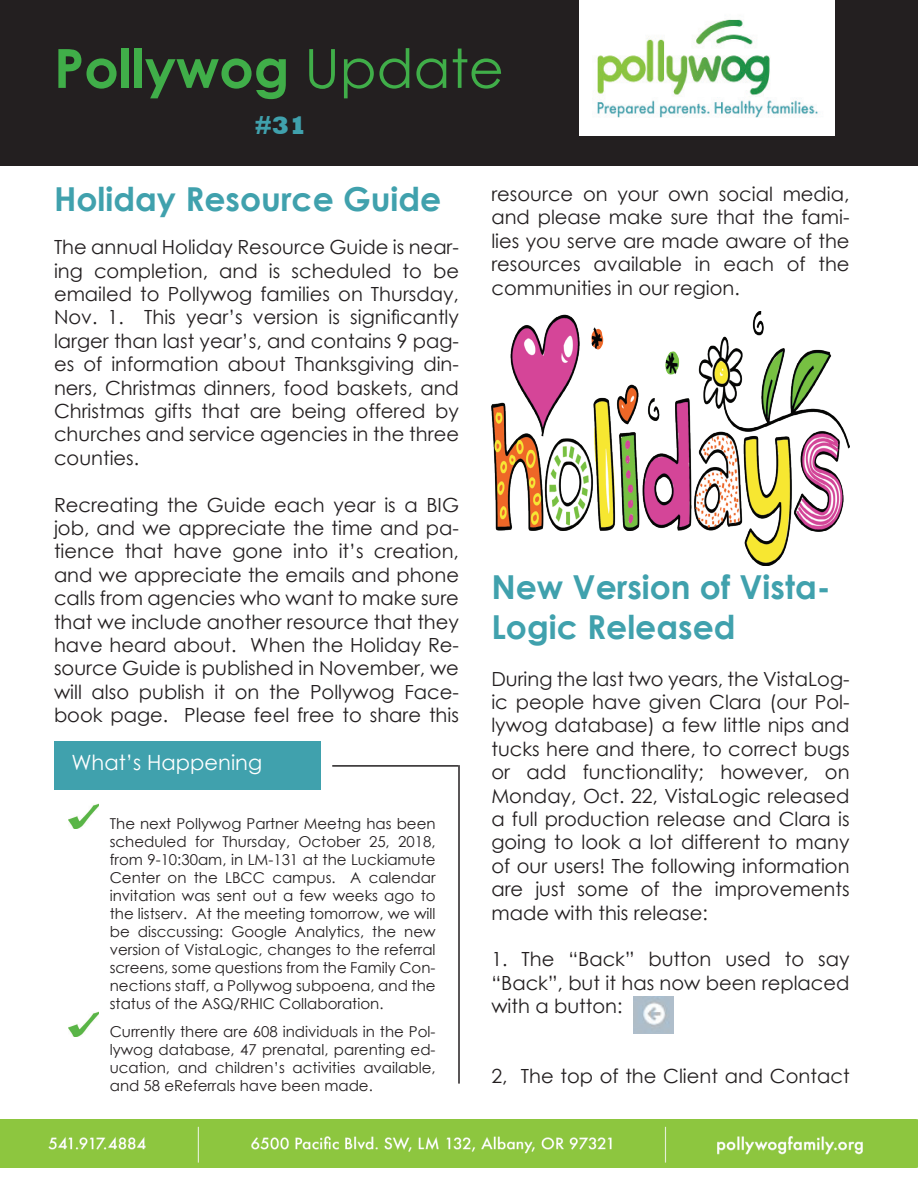
<style>
.page{position:relative;width:918px;height:1188px;background:#fff}
.page>*{position:absolute;margin:0;border:0;box-sizing:border-box;transform-origin:0 0}
.t1{font:700 54px "Century Gothic";color:#40ae49}
.t2{font:700 33px/39.6px "Century Gothic";color:#40a1ad}
.t3{font:800 25.5px "Rockwell";color:#40a1ad}
.t4{font:21px "Century Gothic";color:#fff}
.t5{font:19.5px/23.4px "Century Gothic";color:#231f20;text-align:justify}
.t6{font:15px/18px "Century Gothic";color:#231f20;text-align:justify}
.s1{font-weight:400}
</style>
<div class="page">
<div style="left:0;top:0;width:918px;height:166px;background:#231f20"></div>
<img style="left:580px;top:0;width:255px;height:136px">
<div style="left:54px;top:742px;width:266px;height:48px;background:#40a1ad"></div>
<hr style="left:332px;top:765px;width:126px;height:2px;background:#231f20">
<hr style="left:458px;top:765px;width:2px;height:319px;background:#231f20">
<img style="left:68px;top:804px;width:31px;height:25px">
<img style="left:68px;top:1012px;width:31px;height:25px">
<img style="left:0;top:1119px;width:917px;height:49px">
<img style="left:633px;top:996px;width:41px;height:37px">
<img style="left:491px;top:311px;width:359px;height:254px">
<h1 class="t1" style="left:54px;top:27px;width:451px">Pollywog <span class="s1">Update</span></h1>
<h3 class="t3" style="left:255px;top:111px;width:54px">#31</h3>
<h2 class="t2" style="left:54px;top:178px;width:389px">Holiday Resource Guide</h2>
<p class="t5" style="left:54px;top:235px;width:407px">The annual Holiday Resource Guide is near&shy;ing completion, and is scheduled to be emailed to Pollywog families on Thursday, Nov. 1. This year’s version is significantly larger than last year’s, and contains 9 pag&shy;es of information about Thanksgiving din&shy;ners, Christmas dinners, food baskets, and Christmas gifts that are being offered by churches and service agencies in the three counties.</p>
<p class="t5" style="left:54px;top:493px;width:407px">Recreating the Guide each year is a BIG job, and we appreciate the time and pa&shy;tience that have gone into it’s creation, and we appreciate the emails and phone calls from agencies who want to make sure that we include another resource that they have heard about. When the Holiday Re&shy;source Guide is published in November, we will also publish it on the Pollywog Face&shy;book page. Please feel free to share this</p>
<p class="t4" style="left:71px;top:748px;width:192px">What’s Happening</p>
<p class="t6" style="left:110px;top:814px;width:327px">The next Pollywog Partner Meetng has been scheduled for Thursday, October 25, 2018, from 9-10:30am, in LM-131 at the Luckiamute Center on the LBCC campus. A calendar invitation was sent out a few weeks ago to the listserv. At the meeting tomorrow, we will be disccussing: Google Analytics, the new version of VistaLogic, changes to the referral screens, some questions from the Family Con&shy;nections staff, a Pollywog subpoena, and the status of the ASQ/RHIC Collaboration.</p>
<p class="t6" style="left:110px;top:1022px;width:327px">Currently there are 608 individuals in the Pol&shy;lywog database, 47 prenatal, parenting ed&shy;ucation, and children’s activities available, and 58 eReferrals have been made.</p>
<p class="t5" style="left:491px;top:182px;width:360px">resource on your own social media, and please make sure that the fami&shy;lies you serve are made aware of the resources available in each of the communities in our region.</p>
<h2 class="t2" style="left:491px;top:566px;width:341px">New Version of Vista-<br>Logic Released</h2>
<p class="t5" style="left:491px;top:667px;width:360px">During the last two years, the VistaLog&shy;ic people have given Clara (our Pol&shy;lywog database) a few little nips and tucks here and there, to correct bugs or add functionality; however, on Monday, Oct. 22, VistaLogic released a full production release and Clara is going to look a lot different to many of our users! The following information are just some of the improvements made with this release:</p>
<p class="t5" style="left:491px;top:947px;width:360px">1. The “Back” button used to say “Back”, but it has now been replaced with a button:</p>
<p class="t5" style="left:491px;top:1064px;width:360px">2, The top of the Client and Contact</p>
</div>
